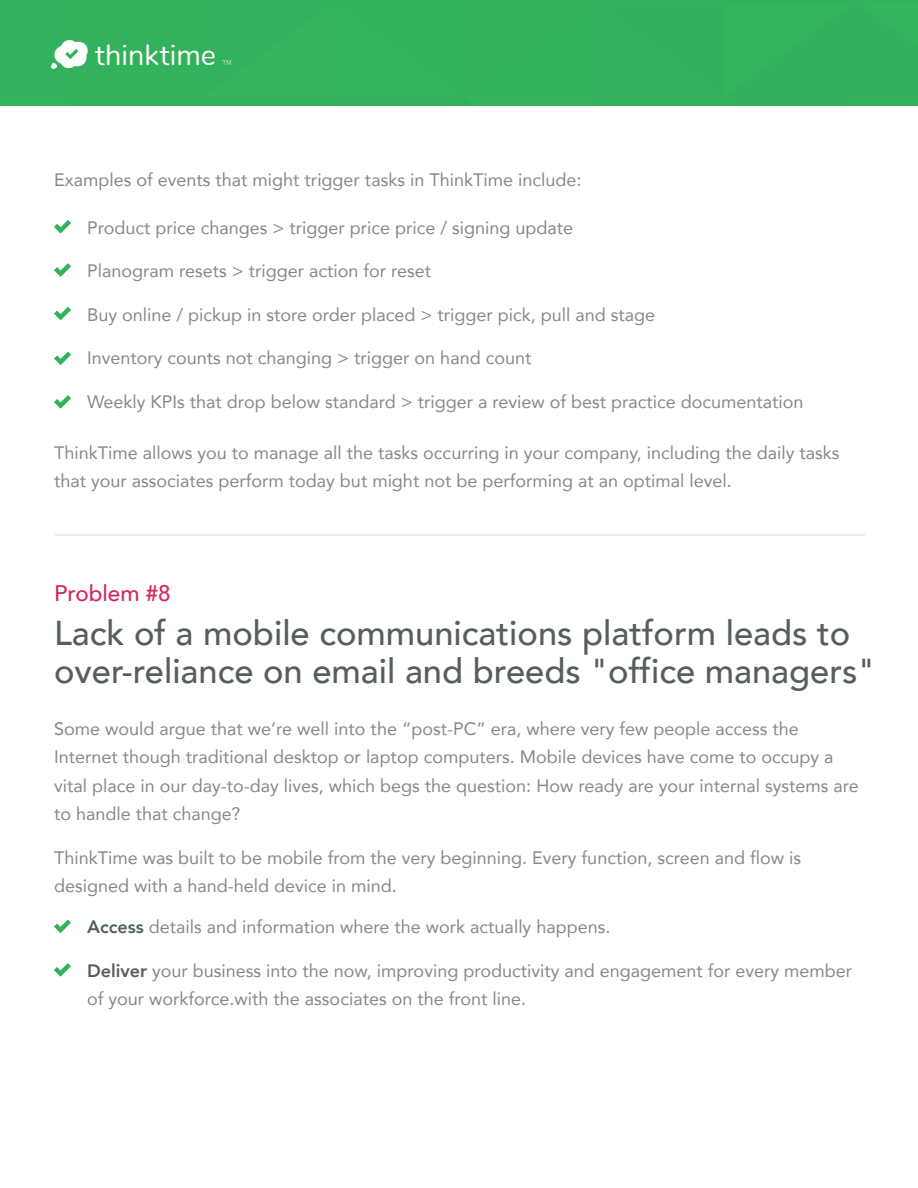
<style>
.page{position:relative;width:918px;height:1188px;background:#fff}
.page>*{position:absolute;margin:0;border:0;box-sizing:border-box;transform-origin:0 0}
.t1{font:500 34.5px/37.5px "Avenir";color:#555f60}
.t2{font:28.8px "Nunito";color:#fff}
.t3{font:500 22.5px "Avenir";color:#d22864}
.t4{font:18px/28.5px "Avenir";color:#84898b}
.s1{font-weight:800;color:#545f5f}
</style>
<div class="page">
<svg style="left:54px;top:220px;width:17px;height:13px"></svg>
<svg style="left:54px;top:263px;width:17px;height:14px"></svg>
<svg style="left:54px;top:307px;width:17px;height:13px"></svg>
<svg style="left:54px;top:352px;width:17px;height:13px"></svg>
<div style="left:0;top:0;width:918px;height:106px;background:#32b25c"></div>
<svg style="left:51px;top:39px;width:37px;height:30px"></svg>
<svg style="left:222px;top:60px;width:9px;height:5px"></svg>
<svg style="left:54px;top:395px;width:17px;height:14px"></svg>
<svg style="left:54px;top:920px;width:17px;height:13px"></svg>
<svg style="left:54px;top:963px;width:17px;height:14px"></svg>
<hr style="left:55px;top:534px;width:810px;height:1px;background:#ebebec">
<h2 class="t2" style="left:95px;top:34px;width:122px">thinktime</h2>
<p class="t4" style="left:54px;top:165px;width:529px">Examples of events that might trigger tasks in ThinkTime include:</p>
<p class="t4" style="left:87px;top:213px;width:488px">Product price changes &gt; trigger price price / signing update</p>
<p class="t4" style="left:87px;top:256px;width:346px">Planogram resets &gt; trigger action for reset</p>
<p class="t4" style="left:87px;top:300px;width:570px">Buy online / pickup in store order placed &gt; trigger pick, pull and stage</p>
<p class="t4" style="left:87px;top:343px;width:446px">Inventory counts not changing &gt; trigger on hand count</p>
<p class="t4" style="left:87px;top:387px;width:718px">Weekly KPIs that drop below standard &gt; trigger a review of best practice documentation</p>
<p class="t4" style="left:54px;top:438px;width:787px">ThinkTime allows you to manage all the tasks occurring in your company, including the daily tasks that your associates perform today but might not be performing at an optimal level.</p>
<p class="t3" style="left:54px;top:574px;width:118px">Problem #8</p>
<h1 class="t1" style="left:54px;top:612px;width:823px">Lack of a mobile communications platform leads to over-reliance on email and breeds "office managers"</h1>
<p class="t4" style="left:54px;top:714px;width:806px">Some would argue that we’re well into the “post-PC” era, where very few people access the Internet though traditional desktop or laptop computers. Mobile devices have come to occupy a vital place in our day-to-day lives, which begs the question: How ready are your internal systems are to handle that change?</p>
<p class="t4" style="left:54px;top:843px;width:749px">ThinkTime was built to be mobile from the very beginning. Every function, screen and flow is designed with a hand-held device in mind.</p>
<p class="t4" style="left:87px;top:912px;width:525px"><span class="s1">Access</span> details and information where the work actually happens.</p>
<p class="t4" style="left:87px;top:956px;width:767px"><span class="s1">Deliver</span> your business into the now, improving productivity and engagement for every member of your workforce.with the associates on the front line.</p>
</div>
